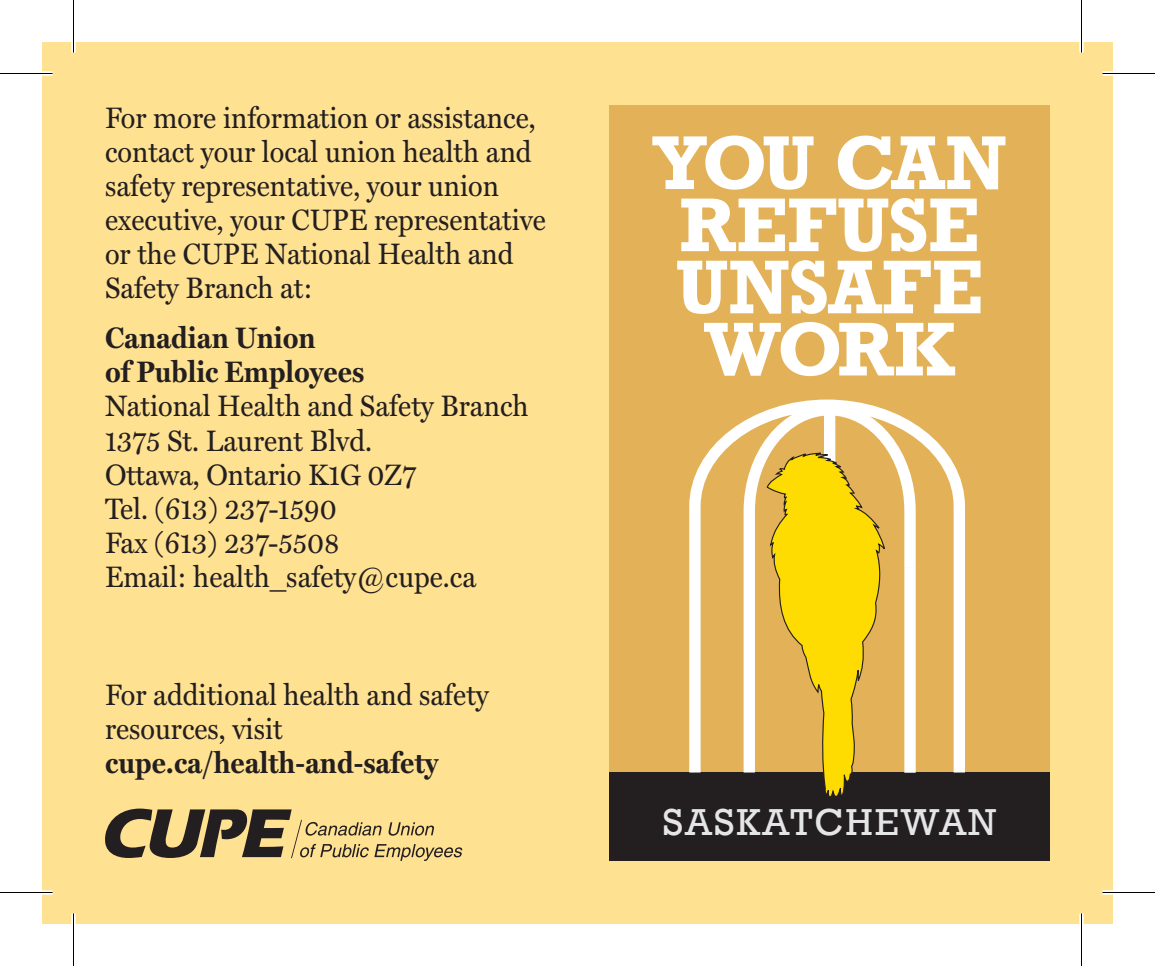
<style>
.page{position:relative;width:1155px;height:966px;background:#fff}
.page>*{position:absolute;margin:0;border:0;box-sizing:border-box;transform-origin:0 0}
.body{font:700 71.4px/62.3px "Rockwell";letter-spacing:-.015em;color:#fff;text-align:center}
.body-2{font:38.5px "Rockwell";letter-spacing:.05em;color:#e4e5e7}
.body-3{font:29.75px/34.3px "Miller Text";color:#231f20;scale:.93 1}
.s1{font-weight:700}
</style>
<div class="page">
<div style="left:42px;top:42px;width:1071px;height:882px;background:#ffe192"></div>
<div style="left:609px;top:105px;width:441px;height:668px;background:#e3b258"></div>
<div style="left:609px;top:773px;width:441px;height:88px;background:#231f20"></div>
<svg style="left:415px;top:826px;width:10px;height:10px"></svg>
<div style="left:417px;top:827px;width:6px;height:7px;background:#ffe192;border-radius:50%"></div>
<svg style="left:425px;top:826px;width:9px;height:9px"></svg>
<svg style="left:415px;top:847px;width:10px;height:10px"></svg>
<svg style="left:417px;top:849px;width:6px;height:7px"></svg>
<svg style="left:424px;top:847px;width:39px;height:14px"></svg>
<svg style="left:105px;top:809px;width:311px;height:52px"></svg>
<svg style="left:684px;top:399px;width:287px;height:374px"></svg>
<div style="left:904px;top:567px;width:12px;height:206px;background:#fff"></div>
<div style="left:824px;top:410px;width:11px;height:130px;background:#fff"></div>
<svg style="left:767px;top:453px;width:119px;height:344px"></svg>
<div style="left:0;top:71px;width:52px;height:5px;background:#fff"></div>
<div style="left:1102px;top:71px;width:53px;height:5px;background:#fff"></div>
<div style="left:0;top:890px;width:52px;height:5px;background:#fff"></div>
<div style="left:1102px;top:890px;width:53px;height:5px;background:#fff"></div>
<div style="left:71px;top:0;width:5px;height:52px;background:#fff"></div>
<div style="left:71px;top:914px;width:5px;height:52px;background:#fff"></div>
<div style="left:1079px;top:0;width:5px;height:52px;background:#fff"></div>
<div style="left:1079px;top:914px;width:5px;height:52px;background:#fff"></div>
<hr style="left:0;top:73px;width:52px;height:1px;background:#000">
<hr style="left:1102px;top:73px;width:53px;height:1px;background:#000">
<hr style="left:0;top:892px;width:52px;height:1px;background:#000">
<hr style="left:1102px;top:892px;width:53px;height:1px;background:#000">
<hr style="left:73px;top:0;width:1px;height:52px;background:#000">
<hr style="left:73px;top:914px;width:1px;height:52px;background:#000">
<hr style="left:1081px;top:0;width:1px;height:52px;background:#000">
<hr style="left:1081px;top:914px;width:1px;height:52px;background:#000">
<p class="body-3" style="left:105px;top:101px;width:476px">For more information or assistance, contact your local union health and safety representative, your union executive, your CUPE representative or the CUPE National Health and<br>Safety Branch at:</p>
<p class="body-3" style="left:105px;top:322px;width:457px"><span class="s1">Canadian Union<br>of Public Employees<br></span>National Health and Safety Branch<br>1375 St. Laurent Blvd.<br>Ottawa, Ontario K1G 0Z7<br>Tel. (613) 237-1590<br>Fax (613) 237-5508<br>Email: health_safety@cupe.ca</p>
<p class="body-3" style="left:105px;top:678px;width:414px">For additional health and safety resources, visit <span class="s1">cupe.ca/health-and-safety</span></p>
<p class="body" style="left:652px;top:131px;width:356px">YOU CAN<br>REFUSE<br>UNSAFE<br>WORK</p>
<p class="body-2" style="left:663px;top:800px;width:335px">SASKATCHEWAN</p>
</div>
